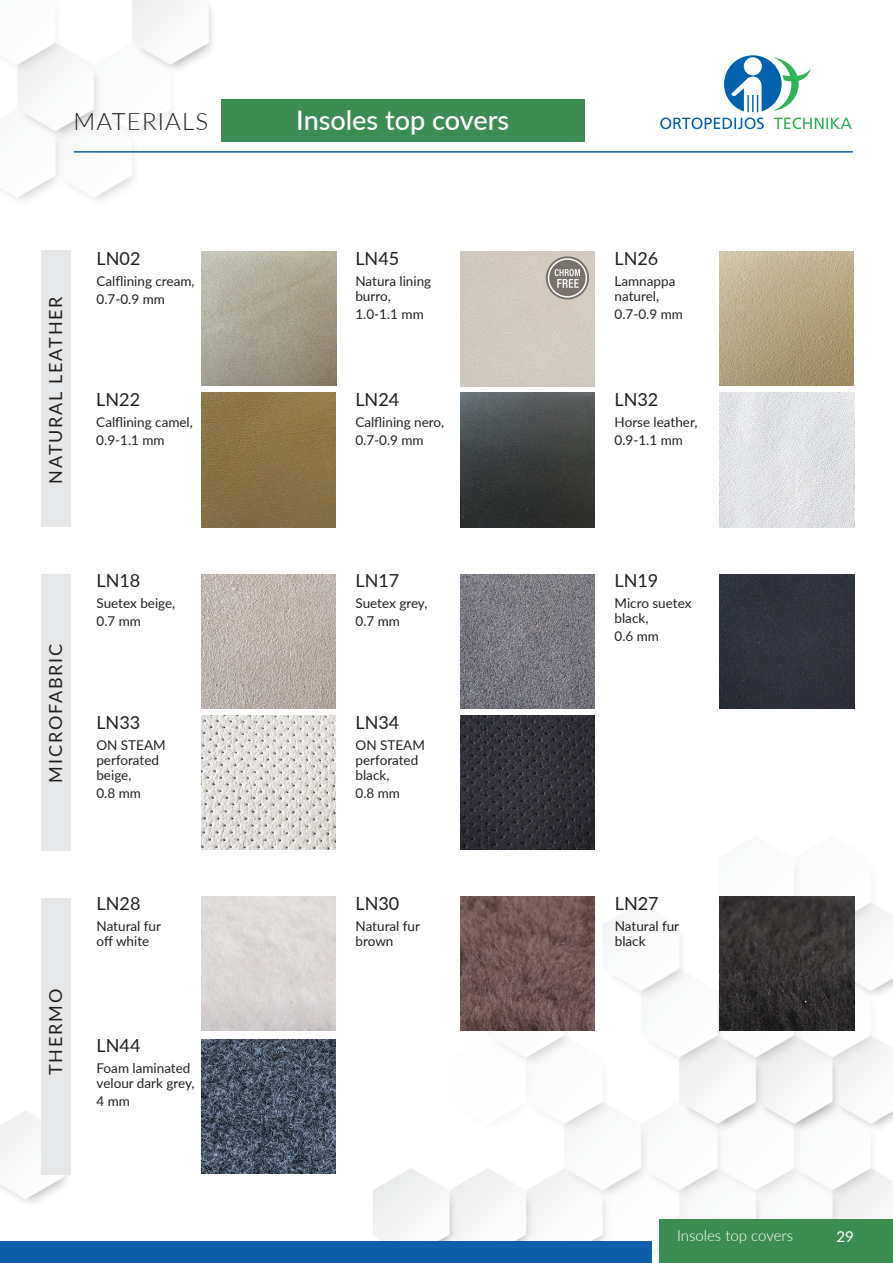
<style>
.page{position:relative;width:893px;height:1263px;background:#fff}
.page>*{position:absolute;margin:0;border:0;box-sizing:border-box;transform-origin:0 0}
.t1{font:500 27px "Lato";color:#fff}
.t2{font:300 24px "Lato";letter-spacing:.05em;color:#231f20}
.t3{font:18px "Lato";color:#231f20}
.t4{font:18px "Lato";letter-spacing:.1em;color:#231f20}
.t5{font:300 15px "Lato";color:#fff}
.t6{font:15px "Lato";color:#fff}
.t7{font:13.5px/15px "Lato";color:#231f20}
</style>
<div class="page">
<img style="left:0;top:0;width:892px;height:1263px">
<img style="left:202px;top:1039px;width:134px;height:134px">
<div style="left:0;top:1241px;width:651px;height:22px;background:#115eab"></div>
<hr style="left:74px;top:151px;width:778px;height:2px;background:#115eab">
<div style="left:659px;top:1219px;width:233px;height:44px;background:#3c8d53"></div>
<div style="left:221px;top:99px;width:363px;height:42px;background:#3c8d53"></div>
<svg style="left:660px;top:55px;width:191px;height:74px"></svg>
<div style="left:460px;top:252px;width:135px;height:134px;background:#d1c9bf"></div>
<img style="left:460px;top:574px;width:135px;height:134px">
<img style="left:201px;top:574px;width:135px;height:134px">
<img style="left:460px;top:715px;width:135px;height:135px">
<img style="left:201px;top:715px;width:135px;height:135px">
<img style="left:719px;top:574px;width:135px;height:134px">
<img style="left:719px;top:252px;width:134px;height:134px">
<img style="left:202px;top:252px;width:134px;height:134px">
<img style="left:719px;top:393px;width:135px;height:134px">
<img style="left:201px;top:393px;width:134px;height:134px">
<img style="left:460px;top:393px;width:135px;height:134px">
<svg style="left:546px;top:256px;width:43px;height:44px;background:#a59f9a"></svg>
<img style="left:460px;top:896px;width:135px;height:135px">
<img style="left:719px;top:896px;width:135px;height:135px">
<img style="left:202px;top:896px;width:134px;height:135px">
<div style="left:41px;top:251px;width:29px;height:276px;background:#e6e7e8"></div>
<div style="left:41px;top:574px;width:29px;height:277px;background:#e6e7e8"></div>
<div style="left:41px;top:898px;width:29px;height:276px;background:#e6e7e8"></div>
<h2 class="t2" style="left:74px;top:105px;width:136px">MATERIALS</h2>
<h1 class="t1" style="left:296px;top:101px;width:215px">Insoles top covers</h1>
<h3 class="t4" style="left:43px;top:483px;width:189px;rotate:-90deg">NATURAL LEATHER</h3>
<h3 class="t3" style="left:97px;top:245px;width:45px">LN02</h3>
<p class="t7" style="left:97px;top:271px;width:99px;line-height:18px">Calflining cream,<br>0.7-0.9 mm</p>
<h3 class="t3" style="left:96px;top:387px;width:45px">LN22</h3>
<p class="t7" style="left:96px;top:413px;width:98px;line-height:18px">Calflining camel,<br>0.9-1.1 mm</p>
<h3 class="t4" style="left:43px;top:783px;width:140px;rotate:-90deg">MICROFABRIC</h3>
<h3 class="t3" style="left:96px;top:568px;width:45px">LN18</h3>
<p class="t7" style="left:96px;top:594px;width:80px;line-height:18px">Suetex beige,<br>0.7 mm</p>
<h3 class="t3" style="left:96px;top:709px;width:45px">LN33</h3>
<p class="t7" style="left:96px;top:737px;width:71px">ON STEAM perforated beige,</p>
<p class="t7" style="left:96px;top:785px;width:46px">0.8 mm</p>
<h3 class="t3" style="left:43px;top:1075px;width:88px;rotate:-90deg">THERMO</h3>
<h3 class="t3" style="left:97px;top:890px;width:45px">LN28</h3>
<p class="t7" style="left:97px;top:918px;width:66px">Natural fur off white</p>
<h3 class="t3" style="left:97px;top:1033px;width:45px">LN44</h3>
<p class="t7" style="left:97px;top:1060px;width:99px">Foam laminated velour dark grey,</p>
<p class="t7" style="left:97px;top:1093px;width:35px">4 mm</p>
<h3 class="t3" style="left:355px;top:245px;width:45px">LN45</h3>
<p class="t7" style="left:355px;top:273px;width:77px">Natura lining burro,</p>
<p class="t7" style="left:355px;top:306px;width:70px">1.0-1.1 mm</p>
<h3 class="t3" style="left:355px;top:387px;width:45px">LN24</h3>
<p class="t7" style="left:355px;top:413px;width:90px;line-height:18px">Calflining nero,<br>0.7-0.9 mm</p>
<h3 class="t3" style="left:355px;top:568px;width:45px">LN17</h3>
<p class="t7" style="left:355px;top:594px;width:73px;line-height:18px">Suetex grey,<br>0.7 mm</p>
<h3 class="t3" style="left:355px;top:709px;width:45px">LN34</h3>
<p class="t7" style="left:355px;top:737px;width:71px">ON STEAM perforated black,</p>
<p class="t7" style="left:355px;top:785px;width:46px">0.8 mm</p>
<h3 class="t3" style="left:355px;top:890px;width:45px">LN30</h3>
<p class="t7" style="left:355px;top:918px;width:66px">Natural fur brown</p>
<h3 class="t3" style="left:614px;top:245px;width:45px">LN26</h3>
<p class="t7" style="left:614px;top:273px;width:62px">Lamnappa naturel,</p>
<p class="t7" style="left:614px;top:306px;width:70px">0.7-0.9 mm</p>
<h3 class="t3" style="left:614px;top:387px;width:45px">LN32</h3>
<p class="t7" style="left:614px;top:413px;width:84px;line-height:18px">Horse leather,<br>0.9-1.1 mm</p>
<h3 class="t3" style="left:614px;top:568px;width:45px">LN19</h3>
<p class="t7" style="left:614px;top:595px;width:78px">Micro suetex black,</p>
<p class="t7" style="left:614px;top:628px;width:46px">0.6 mm</p>
<h3 class="t3" style="left:614px;top:890px;width:45px">LN27</h3>
<p class="t7" style="left:614px;top:918px;width:66px">Natural fur black</p>
<p class="t5" style="left:677px;top:1225px;width:118px">Insoles top covers</p>
<p class="t6" style="left:836px;top:1225px;width:19px">29</p>
</div>
